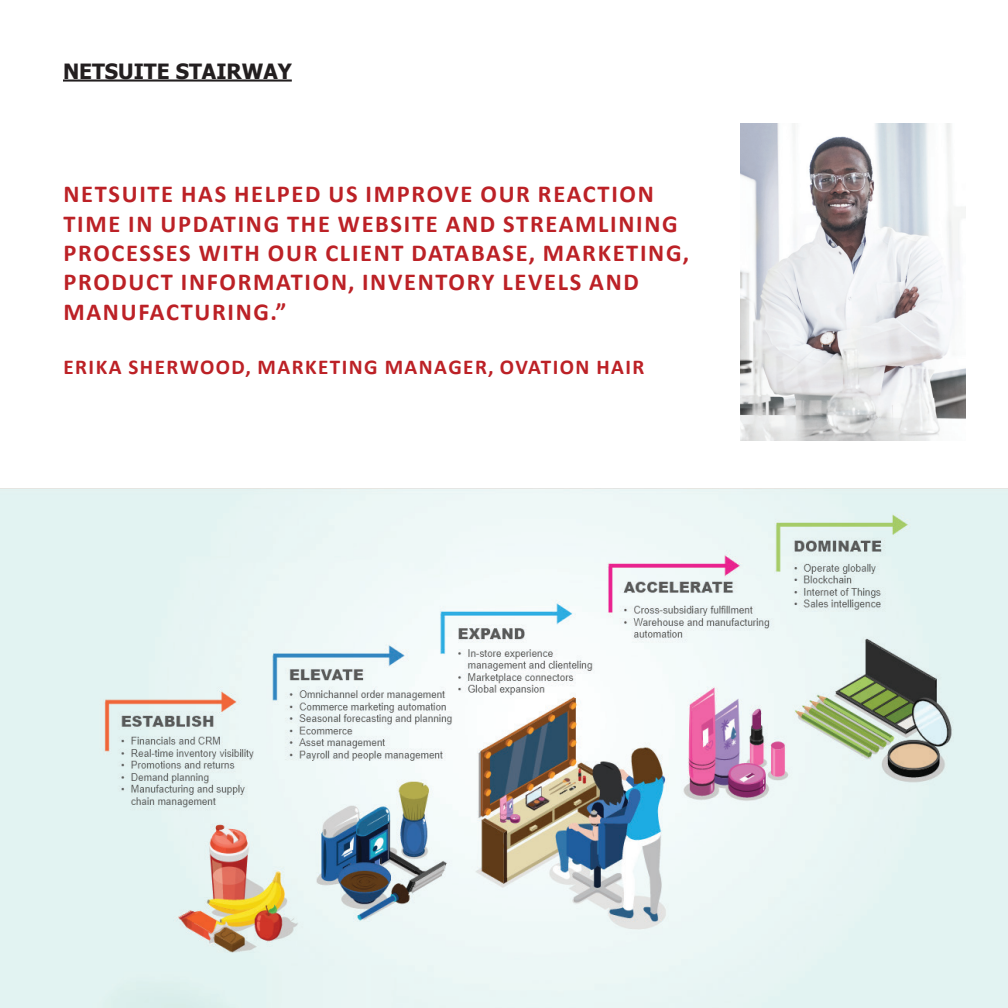
<style>
.page{position:relative;width:1008px;height:1008px;background:#fff}
.page>*{position:absolute;margin:0;border:0;box-sizing:border-box;transform-origin:0 0}
.t1{font:700 24.32px/29.2px "Calibri";letter-spacing:.07em;color:#bc2126}
.t2{font:700 21.18px "Calibri";letter-spacing:.07em;color:#bc2126}
.t3{font:700 21px "Tahoma";color:#231f20}
</style>
<div class="page">
<hr style="left:63px;top:80px;width:229px;height:2px;background:#231f20">
<img style="left:0;top:489px;width:1008px;height:519px">
<img style="left:741px;top:123px;width:224px;height:318px">
<p class="t3" style="left:63px;top:57px;width:230px">NETSUITE STAIRWAY</p>
<p class="t1" style="left:63px;top:179px;width:627px">NETSUITE HAS HELPED US IMPROVE OUR REACTION TIME IN UPDATING THE WEBSITE AND STREAMLINING PROCESSES WITH OUR CLIENT DATABASE, MARKETING, PRODUCT INFORMATION, INVENTORY LEVELS AND MANUFACTURING.”</p>
<p class="t2" style="left:63px;top:352px;width:583px">ERIKA SHERWOOD, MARKETING MANAGER, OVATION HAIR</p>
</div>
